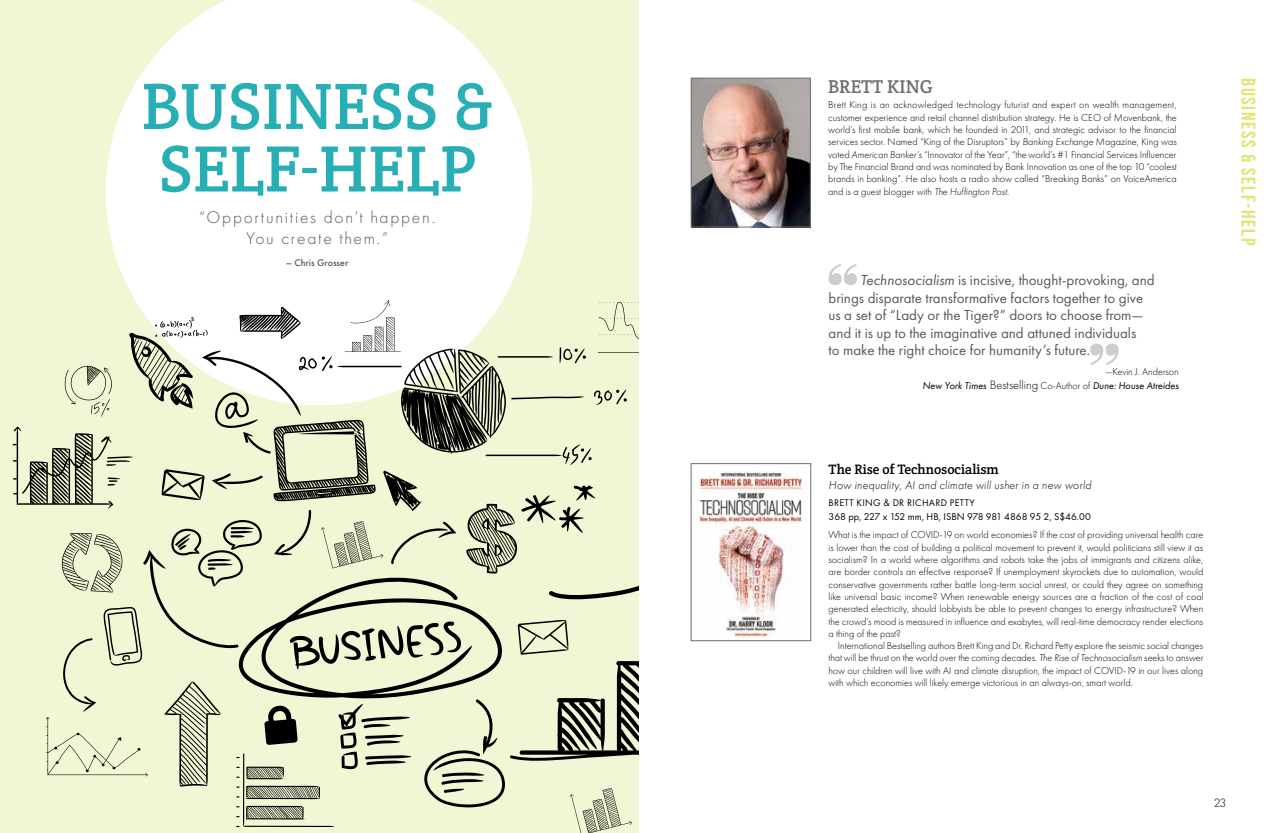
<style>
.page{position:relative;width:1276px;height:833px;background:#fff}
.page>*{position:absolute;margin:0;border:0;box-sizing:border-box;transform-origin:0 0}
.t1{font:66.25px/62.5px "Crete Round";color:#28afb5}
.t2{font:20px "Bebas Neue";letter-spacing:.08em;color:#dfe674}
.t3{font:18.75px "Crete Round";color:#6d6e71}
.t4{font:300 17.5px/21px "Futura PT";letter-spacing:.1em;color:#58595b;text-align:center}
.t5{font:15px/17.5px "Futura PT";color:#58595b}
.t6{font:13.75px "Crete Round";color:#000}
.t7{font:300 12.5px "Futura PT";color:#000}
.t8{font:italic 300 11.88px "Futura PT";letter-spacing:.02em;color:#000}
.t9{font:300 10.25px/12.2px "Futura PT";color:#000;text-align:justify}
.t10{font:italic 10.25px/13.8px "Futura PT";color:#000;text-align:right}
.t11{font:10.25px "Futura PT";color:#000}
.t12{font:10px "Futura PT";letter-spacing:.03em;color:#000}
.t13{font:500 10px "Futura PT";color:#58595b}
.s1{font-size:10.25px}
.s2{font-style:italic}
.s3{font-weight:300;font-style:normal}
.s4{font-weight:300;font-style:normal;font-size:12.5px}
</style>
<div class="page">
<img style="left:697px;top:471px;width:109px;height:167px">
<div style="left:691px;top:463px;width:120px;height:177px;border:1px solid #6d6e71"></div>
<img style="left:693px;top:80px;width:115px;height:145px">
<div style="left:691px;top:78px;width:119px;height:149px;border:1px solid #6d6e71"></div>
<svg style="left:828px;top:264px;width:29px;height:21px"></svg>
<svg style="left:1090px;top:343px;width:28px;height:22px"></svg>
<div style="left:0;top:0;width:638px;height:833px;background:#f3f6d4"></div>
<svg style="left:106px;top:0;width:426px;height:299px;background:#fdfdf9"></svg>
<svg style="left:13px;top:299px;width:625px;height:534px"></svg>
<h1 class="t1" style="left:141px;top:74px;width:354px">BUSINESS &amp;<br>SELF-HELP</h1>
<h3 class="t4" style="left:199px;top:207px;width:238px">“Opportunities don’t happen.<br>You create them.”</h3>
<p class="t13" style="left:286px;top:257px;width:64px"><span class="s1">–</span> Chris Grosser</p>
<h3 class="t3" style="left:828px;top:74px;width:106px">BRETT KING</h3>
<p class="t9" style="left:828px;top:99px;width:350px">Brett King is an acknowledged technology futurist and expert on wealth management, customer experience and retail channel distribution strategy. He is CEO of Movenbank, the world’s first mobile bank, which he founded in 2011, and strategic advisor to the financial services sector. Named “King of the Disruptors” by <span class="s2">Banking Exchange</span> Magazine, King was voted <span class="s2">American Banker’</span>s “Innovator of the Year”, “the world’s #1 Financial Services Influencer by The Financial Brand and was nominated by Bank Innovation as one of the top 10 “coolest brands in banking”. He also hosts a radio show called “Breaking Banks” on VoiceAmerica and is a guest blogger with <span class="s2">The Huffington Post</span>.</p>
<p class="t5" style="left:828px;top:271px;width:328px;text-indent:32px"><span class="s2">Technosocialism</span> is incisive, thought-provoking, and brings disparate transformative factors together to give us a set of “Lady or the Tiger?” doors to choose from— and it is up to the imaginative and attuned individuals<br>to make the right choice for humanity’s future.</p>
<p class="t10" style="left:922px;top:365px;width:258px"><span class="s3">—Kevin J. Anderson<br></span>New York Times <span class="s4">Bestselling</span> <span class="s3">Co-Author of</span> Dune: House Atreides</p>
<h3 class="t6" style="left:828px;top:460px;width:172px">The Rise of Technosocialism</h3>
<p class="t8" style="left:828px;top:478px;width:264px">How inequality, AI and climate will usher in a new world</p>
<p class="t12" style="left:828px;top:497px;width:148px">BRETT KING &amp; DR RICHARD PETTY</p>
<p class="t11" style="left:828px;top:510px;width:264px">368 pp, 227 x 152 mm, HB, ISBN 978 981 4868 95 2, S$46.00</p>
<p class="t9" style="left:828px;top:529px;width:376px">What is the impact of COVID-19 on world economies? If the cost of providing universal health care is lower than the cost of building a political movement to prevent it, would politicians still view it as socialism? In a world where algorithms and robots take the jobs of immigrants and citizens alike, are border controls an effective response? If unemployment skyrockets due to automation, would conservative governments rather battle long-term social unrest, or could they agree on something like universal basic income? When renewable energy sources are a fraction of the cost of coal generated electricity, should lobbyists be able to prevent changes to energy infrastructure? When the crowd’s mood is measured in influence and exabytes, will real-time democracy render elections a thing of the past?</p>
<p class="t9" style="left:828px;top:639px;width:376px;text-indent:9px">International Bestselling authors Brett King and Dr. Richard Petty explore the seismic social changes that will be thrust on the world over the coming decades. <span class="s2">The Rise of Technosocialism</span> seeks to answer how our children will live with AI and climate disruption, the impact of COVID-19 in our lives along with which economies will likely emerge victorious in an always-on, smart world.</p>
<h2 class="t2" style="left:1259px;top:78px;width:169px;rotate:90deg">business &amp; self-help</h2>
<p class="t7" style="left:1214px;top:796px;width:14px">23</p>
</div>
